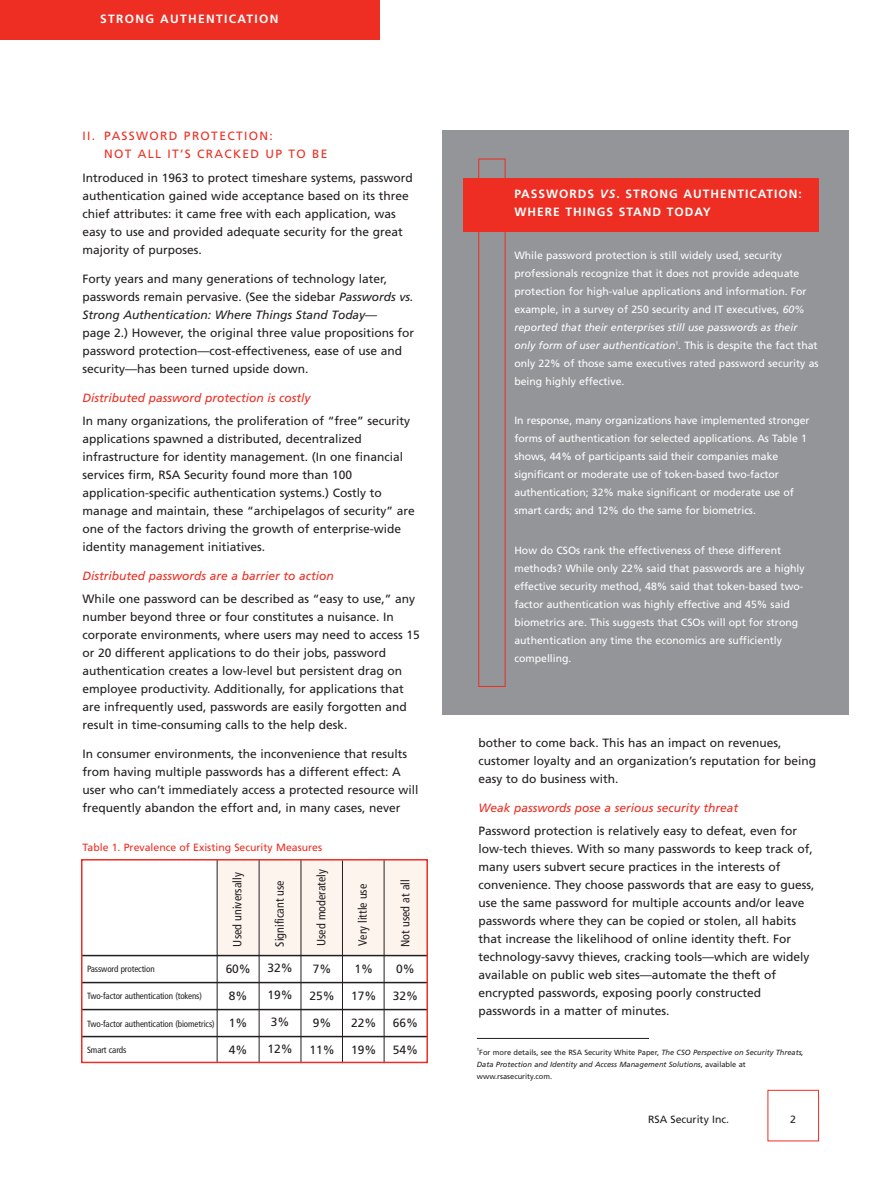
<style>
.page{position:relative;width:893px;height:1188px;background:#fff}
.page>*{position:absolute;margin:0;border:0;box-sizing:border-box;transform-origin:0 0}
.t1{font:12px/18px "Frutiger";color:#231f20}
.t2{font:italic 12px "Frutiger";color:#ee2e22}
.t3{font:condensed 12px "Frutiger";color:#231f20}
.t4{font:700 12px/18px "Frutiger";letter-spacing:.085em;color:#fff}
.t5{font:12px/18px "Frutiger";letter-spacing:.11em;color:#ee2e22}
.t6{font:700 12px "Frutiger";letter-spacing:.11em;color:#fff}
.t7{font:10.5px/18px "Frutiger";color:#fff}
.t8{font:10.5px "Frutiger";color:#ee2e22}
.t9{font:10.5px "Frutiger";color:#231f20}
.t10{font:condensed 9px "Frutiger";letter-spacing:-.01em;color:#231f20}
.t11{font:italic 7.5px/12px "Frutiger";color:#231f20}
.s1{font-style:italic}
.s2{font-style:normal}
</style>
<div class="page">
<div style="left:0;top:0;width:380px;height:40px;background:#ee2e22"></div>
<div style="left:768px;top:1090px;width:51px;height:51px;border:1px solid #ee2e22"></div>
<div style="left:218px;top:860px;width:41px;height:96px;background:#fdf4ee"></div>
<div style="left:260px;top:859px;width:41px;height:97px;background:#fdf4ee"></div>
<div style="left:301px;top:859px;width:42px;height:96px;background:#fdf4ee"></div>
<div style="left:343px;top:859px;width:41px;height:96px;background:#fdf4ee"></div>
<div style="left:385px;top:859px;width:42px;height:97px;background:#fdf4ee"></div>
<hr style="left:81px;top:955px;width:347px;height:1px;background:#231f20">
<hr style="left:81px;top:982px;width:347px;height:1px;background:#231f20">
<hr style="left:81px;top:1009px;width:347px;height:1px;background:#231f20">
<hr style="left:82px;top:1036px;width:346px;height:1px;background:#231f20">
<hr style="left:259px;top:860px;width:1px;height:203px;background:#231f20">
<hr style="left:217px;top:860px;width:1px;height:203px;background:#231f20">
<hr style="left:301px;top:860px;width:1px;height:203px;background:#231f20">
<hr style="left:342px;top:860px;width:1px;height:203px;background:#231f20">
<hr style="left:384px;top:860px;width:1px;height:203px;background:#231f20">
<div style="left:81px;top:859px;width:347px;height:204px;border:2px solid #ee2e22"></div>
<div style="left:442px;top:130px;width:407px;height:586px;background:#939598"></div>
<div style="left:463px;top:178px;width:356px;height:53px;background:#ee2e22"></div>
<div style="left:478px;top:159px;width:27px;height:528px;border:1px solid #ee2e22"></div>
<hr style="left:477px;top:1038px;width:172px;height:1px;background:#231f20">
<p class="t6" style="left:100px;top:14px;width:180px">STRONG AUTHENTICATION</p>
<p class="t5" style="left:104px;top:128px;width:225px;text-indent:-22px">II. PASSWORD PROTECTION:<br>NOT ALL IT’S CRACKED UP TO BE</p>
<p class="t1" style="left:82px;top:170px;width:332px">Introduced in 1963 to protect timeshare systems, password authentication gained wide acceptance based on its three chief attributes: it came free with each application, was easy to use and provided adequate security for the great majority of purposes.</p>
<p class="t1" style="left:82px;top:271px;width:333px">Forty years and many generations of technology later, passwords remain pervasive. (See the sidebar <span class="s1">Passwords vs.<br>Strong Authentication: Where Things Stand Today</span>—<br>page 2.) However, the original three value propositions for password protection—cost-effectiveness, ease of use and security—has been turned upside down.</p>
<p class="t2" style="left:82px;top:393px;width:229px">Distributed password protection is costly</p>
<p class="t1" style="left:82px;top:413px;width:334px">In many organizations, the proliferation of “free” security applications spawned a distributed, decentralized infrastructure for identity management. (In one financial services firm, RSA Security found more than 100 application-specific authentication systems.) Costly to manage and maintain, these “archipelagos of security” are one of the factors driving the growth of enterprise-wide identity management initiatives.</p>
<p class="t2" style="left:82px;top:571px;width:253px">Distributed passwords are a barrier to action</p>
<p class="t1" style="left:82px;top:591px;width:339px">While one password can be described as “easy to use,” any number beyond three or four constitutes a nuisance. In corporate environments, where users may need to access 15 or 20 different applications to do their jobs, password authentication creates a low-level but persistent drag on employee productivity. Additionally, for applications that are infrequently used, passwords are easily forgotten and result in time-consuming calls to the help desk.</p>
<p class="t1" style="left:83px;top:746px;width:337px">In consumer environments, the inconvenience that results from having multiple passwords has a different effect: A user who can’t immediately access a protected resource will frequently abandon the effort and, in many cases, never</p>
<p class="t1" style="left:478px;top:734px;width:339px">bother to come back. This has an impact on revenues, customer loyalty and an organization’s reputation for being easy to do business with.</p>
<p class="t4" style="left:514px;top:186px;width:289px">PASSWORDS <span class="s1">VS</span>. STRONG AUTHENTICATION:<br>WHERE THINGS STAND TODAY</p>
<p class="t7" style="left:514px;top:247px;width:306px">While password protection is still widely used, security professionals recognize that it does not provide adequate protection for high-value applications and information. For example, in a survey of 250 security and IT executives, <span class="s1">60% reported that their enterprises still use passwords as their only form of user authentication</span><sup>1</sup>. This is despite the fact that only 22% of those same executives rated password security as being highly effective.</p>
<p class="t7" style="left:514px;top:413px;width:297px">In response, many organizations have implemented stronger forms of authentication for selected applications. As Table 1 shows, 44% of participants said their companies make significant or moderate use of token-based two-factor authentication; 32% make significant or moderate use of smart cards; and 12% do the same for biometrics.</p>
<p class="t7" style="left:514px;top:542px;width:292px">How do CSOs rank the effectiveness of these different methods? While only 22% said that passwords are a highly effective security method, 48% said that token-based two&shy;factor authentication was highly effective and 45% said biometrics are. This suggests that CSOs will opt for strong authentication any time the economics are sufficiently compelling.</p>
<p class="t2" style="left:478px;top:803px;width:261px">Weak passwords pose a serious security threat</p>
<p class="t1" style="left:478px;top:823px;width:338px">Password protection is relatively easy to defeat, even for low-tech thieves. With so many passwords to keep track of, many users subvert secure practices in the interests of convenience. They choose passwords that are easy to guess, use the same password for multiple accounts and/or leave passwords where they can be copied or stolen, all habits that increase the likelihood of online identity theft. For technology-savvy thieves, cracking tools—which are widely available on public web sites—automate the theft of encrypted passwords, exposing poorly constructed passwords in a matter of minutes.</p>
<p class="t8" style="left:83px;top:843px;width:241px">Table 1. Prevalence of Existing Security Measures</p>
<p class="t3" style="left:233px;top:947px;width:76px;rotate:-90deg">Used universally</p>
<p class="t3" style="left:275px;top:947px;width:68px;rotate:-90deg">Significant use</p>
<p class="t3" style="left:316px;top:946px;width:78px;rotate:-90deg">Used moderately</p>
<p class="t3" style="left:358px;top:946px;width:64px;rotate:-90deg">Very little use</p>
<p class="t3" style="left:400px;top:947px;width:69px;rotate:-90deg">Not used at all</p>
<p class="t1" style="left:226px;top:960px;width:27px">60%</p>
<p class="t1" style="left:268px;top:960px;width:27px">32%</p>
<p class="t1" style="left:313px;top:960px;width:20px">7%</p>
<p class="t1" style="left:354px;top:960px;width:20px">1%</p>
<p class="t1" style="left:396px;top:960px;width:20px">0%</p>
<p class="t1" style="left:229px;top:987px;width:20px">8%</p>
<p class="t1" style="left:268px;top:987px;width:27px">19%</p>
<p class="t1" style="left:309px;top:987px;width:27px">25%</p>
<p class="t1" style="left:351px;top:987px;width:27px">17%</p>
<p class="t1" style="left:393px;top:987px;width:27px">32%</p>
<p class="t1" style="left:229px;top:1014px;width:20px">1%</p>
<p class="t1" style="left:271px;top:1014px;width:20px">3%</p>
<p class="t1" style="left:313px;top:1014px;width:20px">9%</p>
<p class="t1" style="left:351px;top:1014px;width:27px">22%</p>
<p class="t1" style="left:393px;top:1014px;width:27px">66%</p>
<p class="t1" style="left:229px;top:1041px;width:20px">4%</p>
<p class="t1" style="left:268px;top:1041px;width:27px">12%</p>
<p class="t1" style="left:309px;top:1041px;width:27px">11%</p>
<p class="t1" style="left:351px;top:1041px;width:27px">19%</p>
<p class="t1" style="left:393px;top:1041px;width:27px">54%</p>
<p class="t10" style="left:87px;top:965px;width:69px">Password protection</p>
<p class="t10" style="left:87px;top:992px;width:117px">Two-factor authentication (tokens)</p>
<p class="t10" style="left:87px;top:1020px;width:129px">Two-factor authentication (biometrics)</p>
<p class="t10" style="left:87px;top:1047px;width:41px">Smart cards</p>
<p class="t11" style="left:477px;top:1047px;width:328px"><sup>1</sup><span class="s2">For more details, see the RSA Security White Paper,</span> The CSO Perspective on Security Threats,<br>Data Protection and Identity and Access Management Solutions<span class="s2">, available at www.rsasecurity.com.</span></p>
<p class="t9" style="left:648px;top:1115px;width:83px">RSA Security Inc.</p>
<p class="t9" style="left:790px;top:1115px;width:7px">2</p>
</div>
